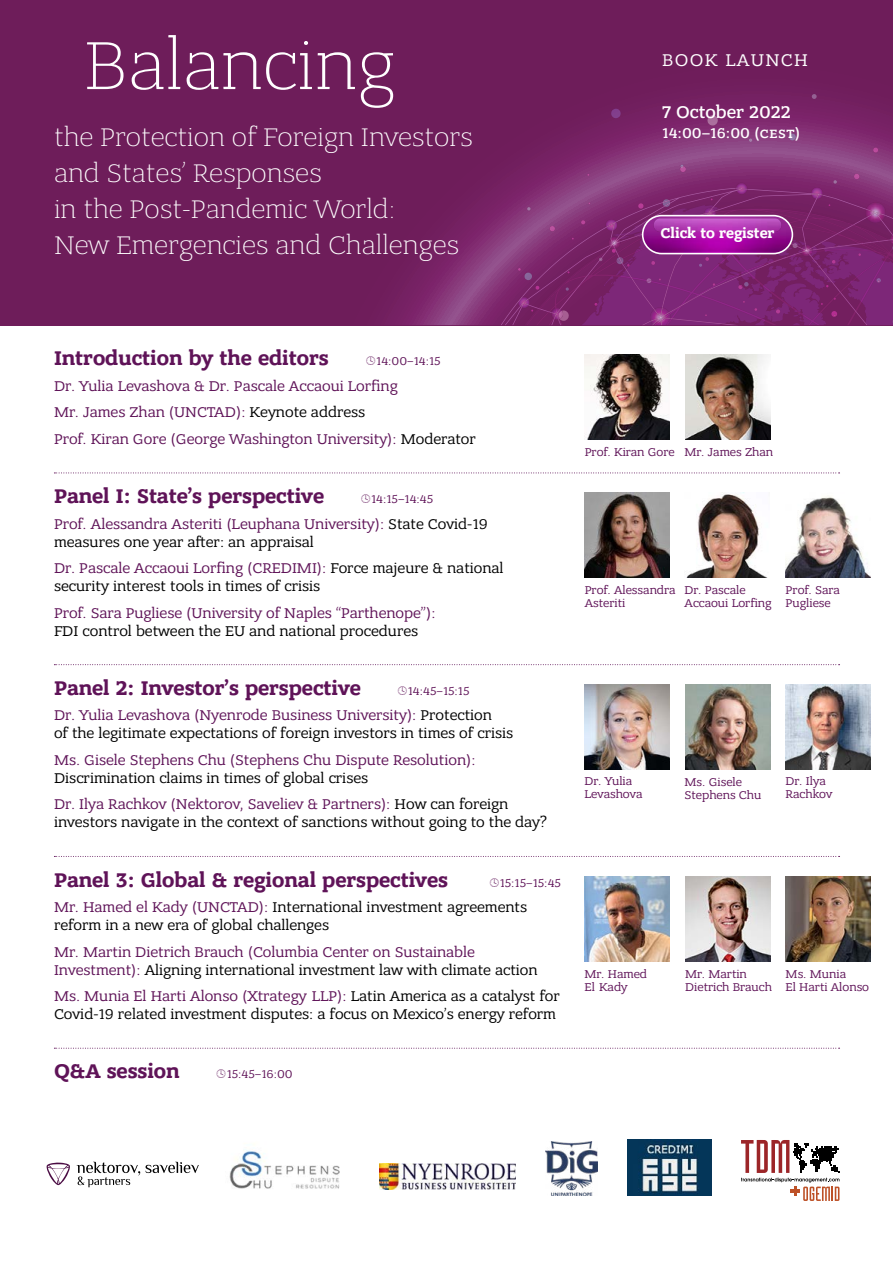
<style>
.page{position:relative;width:893px;height:1263px;background:#fff}
.page>*{position:absolute;margin:0;border:0;box-sizing:border-box;transform-origin:0 0}
.t1{font:300 72px "Bandera Pro";color:#fff}
.t2{font:300 27px/36px "Bandera Pro";color:#fff}
.t3{font:700 21px "Bandera Pro";color:#5f1358}
.t4{font:500 18px "Bandera Pro";color:#fff}
.t5{font:18px "Bandera Pro";letter-spacing:.075em;color:#fff}
.t6{font:15px/18px "Bandera Pro";color:#000}
.t7{font:15px/26.5px "Bandera Pro";color:#5f1358}
.t8{font:500 15px "Bandera Pro";color:#fff}
.t9{font:700 15px "Bandera Pro";color:#fff}
.t10{font:12px/12.9px "Bandera Pro";color:#5f1358}
.s1{color:#000}
.s2{color:#5f1358}
</style>
<div class="page">
<svg style="left:0;top:0;width:893px;height:325px;background:#701f5d"></svg>
<svg style="left:610px;top:109px;width:11px;height:9px"></svg>
<svg style="left:788px;top:134px;width:8px;height:6px"></svg>
<svg style="left:707px;top:115px;width:11px;height:11px"></svg>
<svg style="left:749px;top:138px;width:3px;height:4px"></svg>
<svg style="left:812px;top:94px;width:5px;height:5px"></svg>
<svg style="left:873px;top:148px;width:5px;height:5px"></svg>
<img style="left:229px;top:1151px;width:157px;height:38px">
<svg style="left:47px;top:1162px;width:23px;height:23px"></svg>
<svg style="left:77px;top:1162px;width:122px;height:25px"></svg>
<img style="left:379px;top:1164px;width:137px;height:26px">
<img style="left:546px;top:1141px;width:52px;height:54px">
<img style="left:628px;top:1140px;width:83px;height:55px">
<svg style="left:741px;top:1140px;width:98px;height:61px"></svg>
<svg style="left:54px;top:473px;width:786px;height:1px"></svg>
<svg style="left:54px;top:664px;width:786px;height:1px"></svg>
<svg style="left:54px;top:856px;width:786px;height:1px"></svg>
<svg style="left:54px;top:1048px;width:786px;height:1px"></svg>
<svg style="left:501px;top:165px;width:392px;height:161px;background:#822b76"></svg>
<img style="left:685px;top:684px;width:85px;height:85px">
<img style="left:786px;top:684px;width:85px;height:85px">
<img style="left:786px;top:876px;width:85px;height:85px">
<img style="left:686px;top:494px;width:82px;height:84px">
<img style="left:786px;top:496px;width:85px;height:82px">
<img style="left:585px;top:684px;width:85px;height:85px">
<img style="left:585px;top:493px;width:85px;height:85px">
<img style="left:585px;top:876px;width:85px;height:85px">
<img style="left:585px;top:355px;width:85px;height:85px">
<img style="left:685px;top:876px;width:85px;height:85px">
<img style="left:685px;top:355px;width:85px;height:85px">
<h1 class="t1" style="left:84px;top:21px;width:312px">Balancing</h1>
<h2 class="t2" style="left:54px;top:119px;width:420px">the Protection of Foreign Investors and States’ Responses<br>in the Post-Pandemic World:<br>New Emergencies and Challenges</h2>
<p class="t5" style="left:662px;top:49px;width:147px">BOOK LAUNCH</p>
<p class="t4" style="left:662px;top:101px;width:130px">7 October 2022</p>
<p class="t8" style="left:662px;top:124px;width:140px">14:00–16:00 (cest)</p>
<p class="t9" style="left:660px;top:224px;width:116px">Click to register</p>
<h3 class="t3" style="left:54px;top:345px;width:276px">Introduction by the editors</h3>
<p class="t7" style="left:54px;top:373px;width:423px">Dr. Yulia Levashova &amp; Dr. Pascale Accaoui Lorfing<br>Mr. James Zhan (UNCTAD): <span class="s1">Keynote address<br></span>Prof. Kiran Gore (George Washington University): <span class="s1">Moderator</span></p>
<h3 class="t3" style="left:54px;top:483px;width:272px">Panel I: State’s perspective</h3>
<p class="t6" style="left:54px;top:515px;width:435px"><span class="s2">Prof. Alessandra Asteriti (Leuphana University):</span> State Covid-19 measures one year after: an appraisal</p>
<p class="t6" style="left:54px;top:559px;width:451px"><span class="s2">Dr. Pascale Accaoui Lorfing (CREDIMI):</span> Force majeure &amp; national security interest tools in times of crisis</p>
<p class="t7" style="left:54px;top:599px;width:383px">Prof. Sara Pugliese (University of Naples “Parthenope”):</p>
<p class="t6" style="left:54px;top:622px;width:366px">FDI control between the EU and national procedures</p>
<h3 class="t3" style="left:54px;top:675px;width:308px">Panel 2: Investor’s perspective</h3>
<p class="t6" style="left:54px;top:706px;width:461px"><span class="s2">Dr. Yulia Levashova (Nyenrode Business University):</span> Protection<br>of the legitimate expectations of foreign investors in times of crisis</p>
<p class="t7" style="left:54px;top:747px;width:423px">Ms. Gisele Stephens Chu (Stephens Chu Dispute Resolution):</p>
<p class="t6" style="left:54px;top:765px;width:456px;line-height:26.5px">Discrimination claims in times of global crises<br><span class="s2">Dr. Ilya Rachkov (Nektorov, Saveliev &amp; Partners):</span> How can foreign</p>
<p class="t6" style="left:54px;top:813px;width:495px">investors navigate in the context of sanctions without going to the day?</p>
<h3 class="t3" style="left:54px;top:866px;width:395px">Panel 3: Global &amp; regional perspectives</h3>
<p class="t6" style="left:54px;top:898px;width:475px"><span class="s2">Mr. Hamed el Kady (UNCTAD):</span> International investment agreements reform in a new era of global challenges</p>
<p class="t7" style="left:54px;top:943px;width:485px;line-height:18px">Mr. Martin Dietrich Brauch (Columbia Center on Sustainable<br>Investment): <span class="s1">Aligning international investment law with climate action</span></p>
<p class="t6" style="left:54px;top:987px;width:507px"><span class="s2">Ms. Munia El Harti Alonso (Xtrategy LLP):</span> Latin America as a catalyst for<br>Covid-19 related investment disputes: a focus on Mexico’s energy reform</p>
<h3 class="t3" style="left:54px;top:1058px;width:127px">Q&amp;A session</h3>
<p class="t10" style="left:376px;top:355px;width:66px">14:00–14:15</p>
<p class="t10" style="left:371px;top:493px;width:64px">14:15–14:45</p>
<p class="t10" style="left:408px;top:684px;width:63px">14:45–15:15</p>
<p class="t10" style="left:500px;top:876px;width:63px">15:15–15:45</p>
<p class="t10" style="left:227px;top:1068px;width:68px">15:45–16:00</p>
<p class="t10" style="left:585px;top:446px;width:91px">Prof. Kiran Gore</p>
<p class="t10" style="left:685px;top:446px;width:90px">Mr. James Zhan</p>
<p class="t10" style="left:585px;top:584px;width:92px">Prof. Alessandra<br>Asteriti</p>
<p class="t10" style="left:685px;top:584px;width:89px">Dr. Pascale<br>Accaoui Lorfing</p>
<p class="t10" style="left:786px;top:584px;width:56px">Prof. Sara<br>Pugliese</p>
<p class="t10" style="left:585px;top:775px;width:59px">Dr. Yulia<br>Levashova</p>
<p class="t10" style="left:685px;top:775px;width:78px">Ms. Gisele<br>Stephens Chu</p>
<p class="t10" style="left:786px;top:775px;width:48px">Dr. Ilya<br>Rachkov</p>
<p class="t10" style="left:585px;top:967px;width:64px">Mr. Hamed<br>El Kady</p>
<p class="t10" style="left:685px;top:967px;width:88px">Mr. Martin<br>Dietrich Brauch</p>
<p class="t10" style="left:786px;top:967px;width:85px">Ms. Munia<br>El Harti Alonso</p>
</div>
